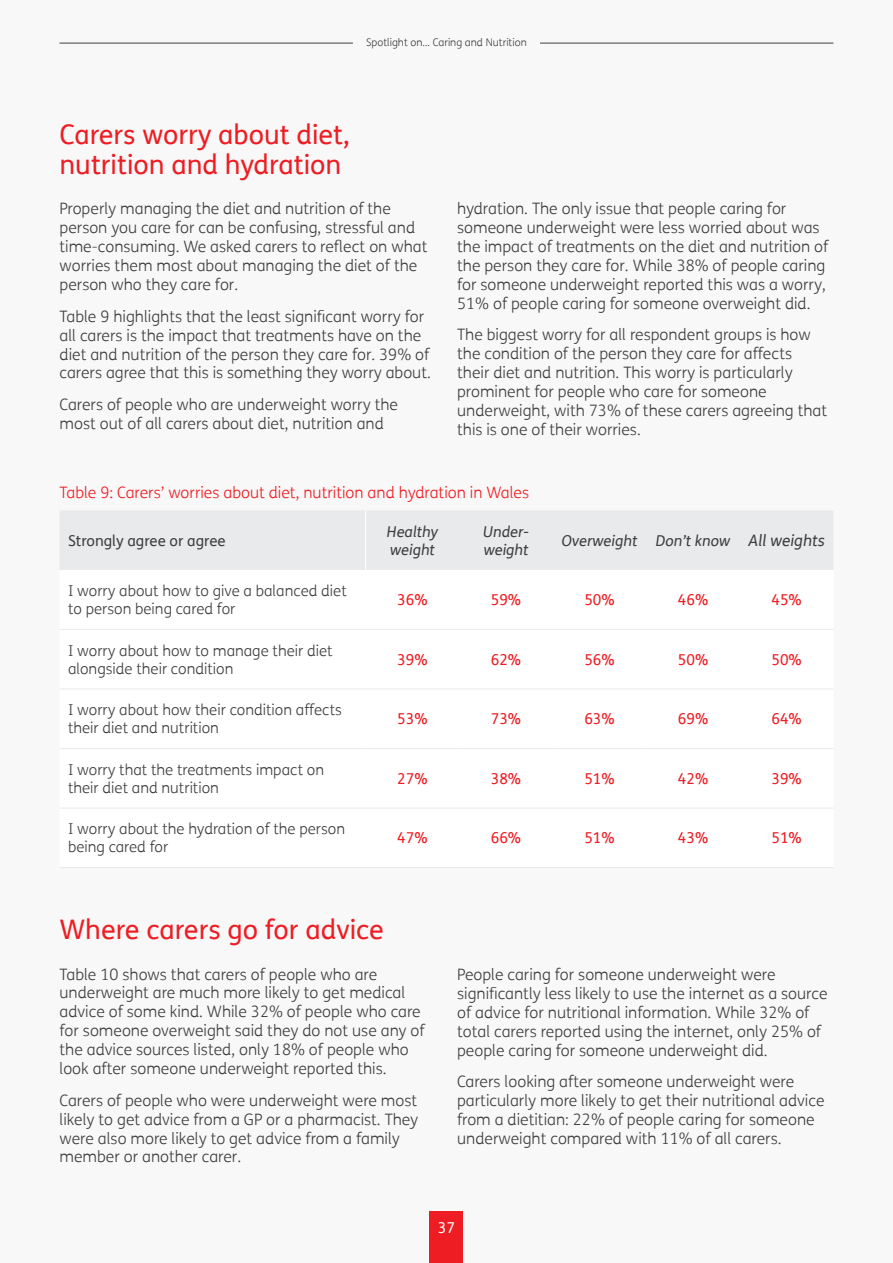
<style>
.page{position:relative;width:893px;height:1263px;background:#f8f8f8}
.page>*{position:absolute;margin:0;border:0;box-sizing:border-box;transform-origin:0 0}
.H2_Subhead{font:27px/30px "FS Me";color:#ee1d23}
.Body{font:300 15.75px/18.9px "FS Me";color:#3e3e3f}
.H3_Subhead{font:300 15.75px "FS Me";color:#ee1d23}
.H3_Subhead-2{font:italic 15.75px "FS Me";color:#3e3e3f}
.t1{font:300 15px/18px "FS Me";color:#3e3e3f}
.t2{font:15px "FS Me";color:#ee1d23}
.H3_Subhead-3{font:italic 15px/18px "FS Me";color:#3e3e3f}
.t3{font:15px "FS Me";color:#3e3e3f}
.t4{font:15px "FS Me";color:#fff}
.t5{font:300 10.5px "FS Me";color:#3e3e3f}
</style>
<div class="page">
<div style="left:60px;top:511px;width:773px;height:59px;background:#e9eaeb"></div>
<hr style="left:60px;top:629px;width:306px;height:1px;background:#e9eaeb">
<hr style="left:366px;top:629px;width:93px;height:1px;background:#e9eaeb">
<hr style="left:459px;top:629px;width:94px;height:1px;background:#e9eaeb">
<hr style="left:553px;top:629px;width:93px;height:1px;background:#e9eaeb">
<hr style="left:646px;top:629px;width:94px;height:1px;background:#e9eaeb">
<hr style="left:740px;top:629px;width:93px;height:1px;background:#e9eaeb">
<hr style="left:60px;top:688px;width:306px;height:1px;background:#e9eaeb">
<hr style="left:60px;top:748px;width:306px;height:1px;background:#e9eaeb">
<hr style="left:60px;top:807px;width:306px;height:1px;background:#e9eaeb">
<hr style="left:366px;top:688px;width:93px;height:1px;background:#e9eaeb">
<hr style="left:459px;top:688px;width:94px;height:1px;background:#e9eaeb">
<hr style="left:553px;top:688px;width:93px;height:1px;background:#e9eaeb">
<hr style="left:646px;top:688px;width:94px;height:1px;background:#e9eaeb">
<hr style="left:740px;top:688px;width:93px;height:1px;background:#e9eaeb">
<hr style="left:366px;top:748px;width:93px;height:1px;background:#e9eaeb">
<hr style="left:459px;top:748px;width:94px;height:1px;background:#e9eaeb">
<hr style="left:553px;top:748px;width:93px;height:1px;background:#e9eaeb">
<hr style="left:646px;top:748px;width:94px;height:1px;background:#e9eaeb">
<hr style="left:740px;top:748px;width:93px;height:1px;background:#e9eaeb">
<hr style="left:366px;top:807px;width:93px;height:1px;background:#e9eaeb">
<hr style="left:459px;top:807px;width:94px;height:1px;background:#e9eaeb">
<hr style="left:553px;top:807px;width:93px;height:1px;background:#e9eaeb">
<hr style="left:646px;top:807px;width:94px;height:1px;background:#e9eaeb">
<hr style="left:740px;top:807px;width:93px;height:1px;background:#e9eaeb">
<hr style="left:60px;top:867px;width:306px;height:1px;background:#e9eaeb">
<hr style="left:366px;top:867px;width:93px;height:1px;background:#e9eaeb">
<hr style="left:459px;top:867px;width:94px;height:1px;background:#e9eaeb">
<hr style="left:553px;top:867px;width:93px;height:1px;background:#e9eaeb">
<hr style="left:646px;top:867px;width:94px;height:1px;background:#e9eaeb">
<hr style="left:740px;top:867px;width:93px;height:1px;background:#e9eaeb">
<hr style="left:365px;top:510px;width:1px;height:60px;background:#fff">
<div style="left:430px;top:1211px;width:33px;height:52px;background:#ee1d23"></div>
<hr style="left:60px;top:43px;width:293px;height:1px;background:#3e3e3f">
<hr style="left:540px;top:43px;width:293px;height:1px;background:#3e3e3f">
<p class="t5" style="left:366px;top:35px;width:162px">Spotlight on… Caring and Nutrition</p>
<p class="H2_Subhead" style="left:60px;top:119px;width:292px">Carers worry about diet, nutrition and hydration</p>
<p class="Body" style="left:60px;top:199px;width:369px">Properly managing the diet and nutrition of the person you care for can be confusing, stressful and time-consuming. We asked carers to reflect on what worries them most about managing the diet of the person who they care for.</p>
<p class="Body" style="left:60px;top:306px;width:373px">Table 9 highlights that the least significant worry for all carers is the impact that treatments have on the diet and nutrition of the person they care for. 39% of carers agree that this is something they worry about.</p>
<p class="Body" style="left:60px;top:395px;width:340px">Carers of people who are underweight worry the most out of all carers about diet, nutrition and</p>
<p class="Body" style="left:457px;top:199px;width:373px">hydration. The only issue that people caring for someone underweight were less worried about was the impact of treatments on the diet and nutrition of the person they care for. While 38% of people caring for someone underweight reported this was a worry, 51% of people caring for someone overweight did.</p>
<p class="Body" style="left:457px;top:325px;width:372px">The biggest worry for all respondent groups is how the condition of the person they care for affects their diet and nutrition. This worry is particularly prominent for people who care for someone underweight, with 73% of these carers agreeing that this is one of their worries.</p>
<p class="H3_Subhead" style="left:60px;top:481px;width:471px">Table 9: Carers’ worries about diet, nutrition and hydration in Wales</p>
<p class="t3" style="left:68px;top:530px;width:159px">Strongly agree or agree</p>
<p class="H3_Subhead-3" style="left:387px;top:522px;width:53px">Healthy weight</p>
<p class="H3_Subhead-3" style="left:483px;top:522px;width:47px">Under&shy;weight</p>
<p class="H3_Subhead-3" style="left:562px;top:531px;width:77px">Overweight</p>
<p class="H3_Subhead-3" style="left:656px;top:531px;width:76px">Don’t know</p>
<p class="H3_Subhead-2" style="left:748px;top:529px;width:78px">All weights</p>
<p class="t1" style="left:68px;top:582px;width:280px">I worry about how to give a balanced diet to person being cared for</p>
<p class="t2" style="left:397px;top:590px;width:32px">36%</p>
<p class="t2" style="left:491px;top:590px;width:32px">59%</p>
<p class="t2" style="left:584px;top:590px;width:32px">50%</p>
<p class="t2" style="left:678px;top:590px;width:32px">46%</p>
<p class="t2" style="left:771px;top:590px;width:32px">45%</p>
<p class="t1" style="left:68px;top:641px;width:266px">I worry about how to manage their diet alongside their condition</p>
<p class="t2" style="left:397px;top:649px;width:32px">39%</p>
<p class="t2" style="left:491px;top:649px;width:32px">62%</p>
<p class="t2" style="left:584px;top:649px;width:32px">56%</p>
<p class="t2" style="left:678px;top:649px;width:32px">50%</p>
<p class="t2" style="left:771px;top:649px;width:32px">50%</p>
<p class="t1" style="left:68px;top:701px;width:275px">I worry about how their condition affects their diet and nutrition</p>
<p class="t2" style="left:397px;top:709px;width:32px">53%</p>
<p class="t2" style="left:491px;top:709px;width:32px">73%</p>
<p class="t2" style="left:584px;top:709px;width:32px">63%</p>
<p class="t2" style="left:678px;top:709px;width:32px">69%</p>
<p class="t2" style="left:771px;top:709px;width:32px">64%</p>
<p class="t1" style="left:68px;top:760px;width:258px">I worry that the treatments impact on their diet and nutrition</p>
<p class="t2" style="left:397px;top:768px;width:32px">27%</p>
<p class="t2" style="left:491px;top:768px;width:32px">38%</p>
<p class="t2" style="left:584px;top:768px;width:32px">51%</p>
<p class="t2" style="left:678px;top:768px;width:32px">42%</p>
<p class="t2" style="left:771px;top:768px;width:32px">39%</p>
<p class="t1" style="left:68px;top:820px;width:279px">I worry about the hydration of the person being cared for</p>
<p class="t2" style="left:397px;top:828px;width:32px">47%</p>
<p class="t2" style="left:491px;top:828px;width:32px">66%</p>
<p class="t2" style="left:584px;top:828px;width:32px">51%</p>
<p class="t2" style="left:678px;top:828px;width:32px">43%</p>
<p class="t2" style="left:771px;top:828px;width:32px">51%</p>
<p class="H2_Subhead" style="left:60px;top:914px;width:326px">Where carers go for advice</p>
<p class="Body" style="left:60px;top:964px;width:367px">Table 10 shows that carers of people who are underweight are much more likely to get medical advice of some kind. While 32% of people who care for someone overweight said they do not use any of the advice sources listed, only 18% of people who look after someone underweight reported this.</p>
<p class="Body" style="left:60px;top:1090px;width:360px">Carers of people who were underweight were most likely to get advice from a GP or a pharmacist. They were also more likely to get advice from a family member or another carer.</p>
<p class="Body" style="left:457px;top:965px;width:372px">People caring for someone underweight were significantly less likely to use the internet as a source of advice for nutritional information. While 32% of total carers reported using the internet, only 25% of people caring for someone underweight did.</p>
<p class="Body" style="left:457px;top:1072px;width:369px">Carers looking after someone underweight were particularly more likely to get their nutritional advice from a dietitian: 22% of people caring for someone underweight compared with 11% of all carers.</p>
<p class="t4" style="left:438px;top:1217px;width:19px">37</p>
</div>
